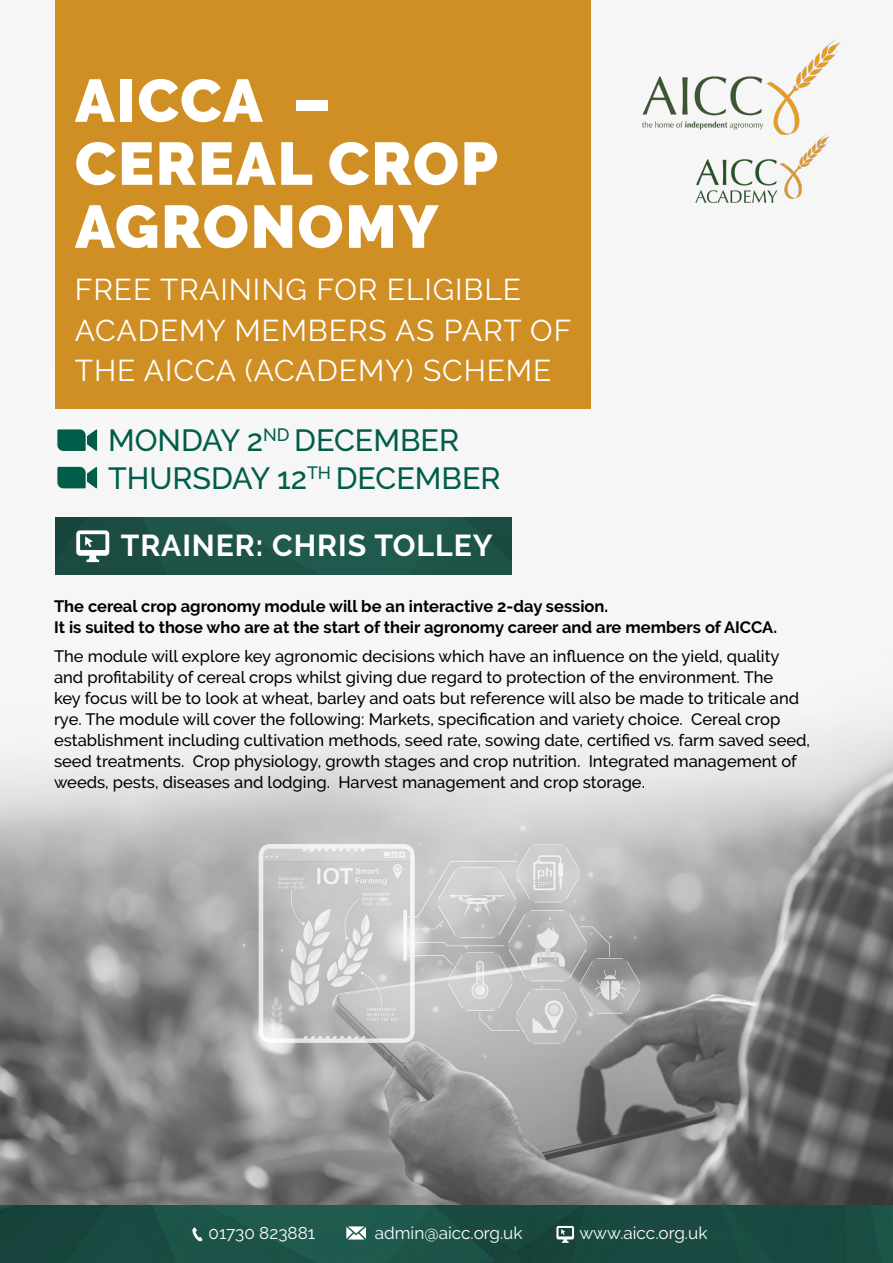
<style>
.page{position:relative;width:893px;height:1263px;background:#fff}
.page>*{position:absolute;margin:0;border:0;box-sizing:border-box;transform-origin:0 0}
.t1{font:900 60px/63px "Raleway";letter-spacing:.03em;color:#fff}
.t2{font:500 30.45px/37.3px "Raleway";color:#005d4a}
.t3{font:700 30.15px "Raleway";letter-spacing:.03em;color:#fff}
.t4{font:30px/40.5px "Raleway";letter-spacing:.03em;color:#fff}
.t5{font:17.1px "Raleway";color:#fff}
.t6{font:500 16.5px/21px "Raleway";color:#000}
.t7{font:700 16.5px/21px "Raleway";color:#000}
</style>
<div class="page">
<img style="left:0;top:0;width:893px;height:1205px">
<img style="left:642px;top:40px;width:199px;height:99px">
<img style="left:696px;top:135px;width:133px;height:70px">
<img style="left:0;top:1205px;width:893px;height:58px">
<svg style="left:192px;top:1227px;width:10px;height:14px"></svg>
<svg style="left:346px;top:1226px;width:20px;height:13px"></svg>
<svg style="left:556px;top:1226px;width:18px;height:17px"></svg>
<div style="left:55px;top:0;width:535px;height:408px;background:#d08f25"></div>
<img style="left:56px;top:517px;width:455px;height:57px">
<svg style="left:76px;top:530px;width:33px;height:32px"></svg>
<svg style="left:57px;top:429px;width:40px;height:22px"></svg>
<svg style="left:57px;top:467px;width:40px;height:22px"></svg>
<h1 class="t1" style="left:75px;top:69px;width:425px">AICCA –<br>CEREAL CROP<br>AGRONOMY</h1>
<h3 class="t4" style="left:75px;top:269px;width:498px">FREE TRAINING FOR ELIGIBLE<br>ACADEMY MEMBERS AS PART OF<br>THE AICCA (ACADEMY) SCHEME</h3>
<h2 class="t2" style="left:108px;top:422px;width:394px">MONDAY 2<sup>ND</sup> DECEMBER<br>THURSDAY 12<sup>TH</sup> DECEMBER</h2>
<h3 class="t3" style="left:121px;top:528px;width:373px">TRAINER: CHRIS TOLLEY</h3>
<p class="t7" style="left:54px;top:595px;width:724px">The cereal crop agronomy module will be an interactive 2-day session.<br>It is suited to those who are at the start of their agronomy career and are members of AICCA.</p>
<p class="t6" style="left:54px;top:646px;width:757px">The module will explore key agronomic decisions which have an influence on the yield, quality and profitability of cereal crops whilst giving due regard to protection of the environment. The<br>key focus will be to look at wheat, barley and oats but reference will also be made to triticale and rye. The module will cover the following: Markets, specification and variety choice. Cereal crop establishment including cultivation methods, seed rate, sowing date, certified vs. farm saved seed, seed treatments. Crop physiology, growth stages and crop nutrition. Integrated management of weeds, pests, diseases and lodging. Harvest management and crop storage.</p>
<p class="t5" style="left:209px;top:1223px;width:108px">01730 823881</p>
<p class="t5" style="left:375px;top:1223px;width:149px">admin@aicc.org.uk</p>
<p class="t5" style="left:579px;top:1223px;width:130px">www.aicc.org.uk</p>
</div>
